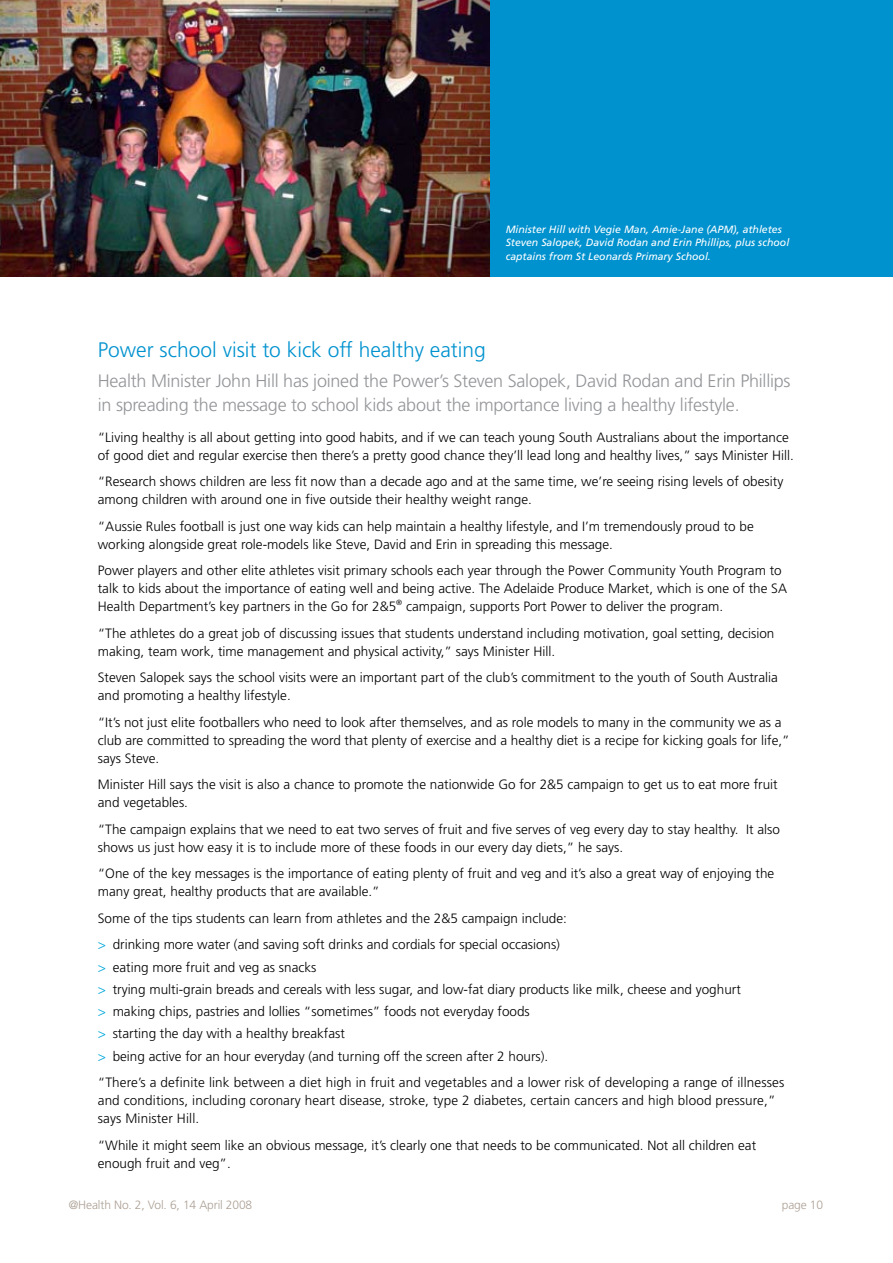
<style>
.page{position:relative;width:893px;height:1263px;background:#fff}
.page>*{position:absolute;margin:0;border:0;box-sizing:border-box;transform-origin:0 0}
.t1{font:300 21px "Frutiger";color:#0092cf}
.t2{font:300 18px/24px "Frutiger";letter-spacing:-.015em;color:#939598}
.t3{font:300 13.5px/18px "Frutiger";color:#000}
.t4{font:300 12px "Frutiger";letter-spacing:-.01em;color:#aca095}
.t5{font:italic 10.5px/13.5px "Frutiger";color:#fff}
.s1{color:#07a9db}
</style>
<div class="page">
<div style="left:2px;top:0;width:891px;height:276px;background:#0092cf"></div>
<img style="left:0;top:0;width:489px;height:276px">
<p class="t5" style="left:506px;top:222px;width:285px">Minister Hill with Vegie Man, Amie-Jane (APM), athletes<br>Steven Salopek, David Rodan and Erin Phillips, plus school captains from St Leonards Primary School.</p>
<h1 class="t1" style="left:98px;top:338px;width:390px">Power school visit to kick off healthy eating</h1>
<h2 class="t2" style="left:98px;top:369px;width:694px">Health Minister John Hill has joined the Power’s Steven Salopek, David Rodan and Erin Phillips in spreading the message to school kids about the importance living a healthy lifestyle.</h2>
<p class="t3" style="left:98px;top:428px;width:698px">“Living healthy is all about getting into good habits, and if we can teach young South Australians about the importance of good diet and regular exercise then there’s a pretty good chance they’ll lead long and healthy lives,” says Minister Hill.</p>
<p class="t3" style="left:98px;top:473px;width:687px">“Research shows children are less fit now than a decade ago and at the same time, we’re seeing rising levels of obesity among children with around one in five outside their healthy weight range.</p>
<p class="t3" style="left:98px;top:517px;width:657px">“Aussie Rules football is just one way kids can help maintain a healthy lifestyle, and I’m tremendously proud to be working alongside great role-models like Steve, David and Erin in spreading this message.</p>
<p class="t3" style="left:98px;top:562px;width:691px">Power players and other elite athletes visit primary schools each year through the Power Community Youth Program to talk to kids about the importance of eating well and being active. The Adelaide Produce Market, which is one of the SA<br>Health Department’s key partners in the Go for 2&amp;5<sup>®</sup> campaign, supports Port Power to deliver the program.</p>
<p class="t3" style="left:98px;top:624px;width:678px">“The athletes do a great job of discussing issues that students understand including motivation, goal setting, decision making, team work, time management and physical activity,” says Minister Hill.</p>
<p class="t3" style="left:98px;top:669px;width:682px">Steven Salopek says the school visits were an important part of the club’s commitment to the youth of South Australia and promoting a healthy lifestyle.</p>
<p class="t3" style="left:98px;top:713px;width:693px">“It’s not just elite footballers who need to look after themselves, and as role models to many in the community we as a club are committed to spreading the word that plenty of exercise and a healthy diet is a recipe for kicking goals for life,” says Steve.</p>
<p class="t3" style="left:98px;top:776px;width:681px">Minister Hill says the visit is also a chance to promote the nationwide Go for 2&amp;5 campaign to get us to eat more fruit and vegetables.</p>
<p class="t3" style="left:98px;top:820px;width:684px">“The campaign explains that we need to eat two serves of fruit and five serves of veg every day to stay healthy. It also shows us just how easy it is to include more of these foods in our every day diets,” he says.</p>
<p class="t3" style="left:98px;top:865px;width:678px">“One of the key messages is the importance of eating plenty of fruit and veg and it’s also a great way of enjoying the many great, healthy products that are available.”</p>
<p class="t3" style="left:98px;top:905px;width:471px;line-height:26.5px">Some of the tips students can learn from athletes and the 2&amp;5 campaign include: <span class="s1">&gt;</span> drinking more water (and saving soft drinks and cordials for special occasions)</p>
<p class="t3" style="left:98px;top:956px;width:644px;line-height:22.2px"><span class="s1">&gt;</span> eating more fruit and veg as snacks<br><span class="s1">&gt;</span> trying multi-grain breads and cereals with less sugar, and low-fat diary products like milk, cheese and yoghurt <span class="s1">&gt;</span> making chips, pastries and lollies “sometimes” foods not everyday foods<br><span class="s1">&gt;</span> starting the day with a healthy breakfast<br><span class="s1">&gt;</span> being active for an hour everyday (and turning off the screen after 2 hours).</p>
<p class="t3" style="left:98px;top:1074px;width:688px">“There’s a definite link between a diet high in fruit and vegetables and a lower risk of developing a range of illnesses and conditions, including coronary heart disease, stroke, type 2 diabetes, certain cancers and high blood pressure,” says Minister Hill.</p>
<p class="t3" style="left:98px;top:1136px;width:660px">“While it might seem like an obvious message, it’s clearly one that needs to be communicated. Not all children eat enough fruit and veg”.</p>
<p class="t4" style="left:69px;top:1198px;width:185px">@Health No. 2, Vol. 6, 14 April 2008</p>
<p class="t4" style="left:782px;top:1198px;width:43px">page 10</p>
</div>
